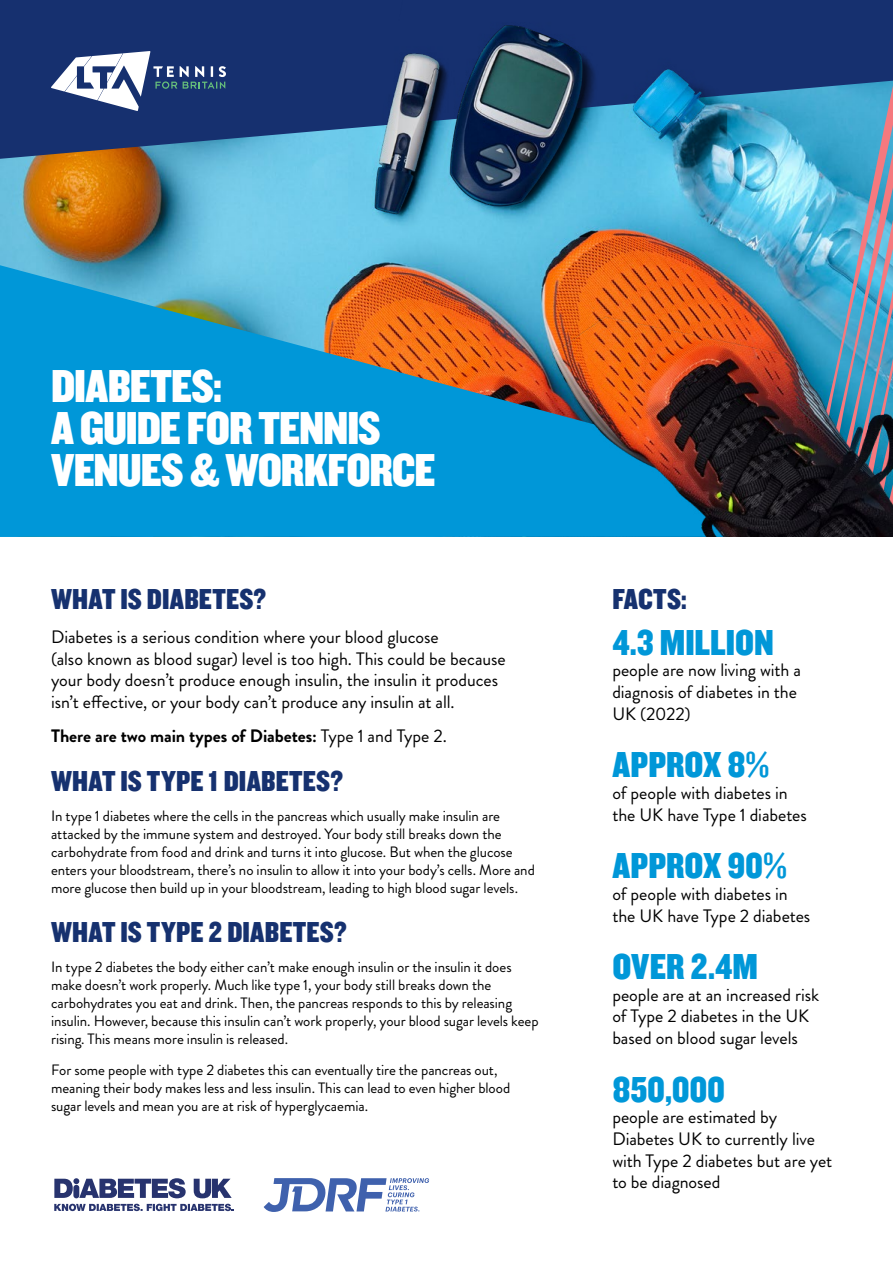
<style>
.page{position:relative;width:893px;height:1263px;background:#fff}
.page>*{position:absolute;margin:0;border:0;box-sizing:border-box;transform-origin:0 0}
.H1_title{font:48px/42px "Knockout 70 Full Welterwt";letter-spacing:-.025em;color:#fff}
.H_-_Stat_Body{font:37.5px "Knockout 70 Full Welterwt";letter-spacing:-.005em;color:#0097d8}
.H_-_H2{font:30px "Knockout 70 Full Welterwt";letter-spacing:.005em;color:#16316f}
.H_-_Stat_Key{font:30px "Knockout 70 Full Welterwt";letter-spacing:.005em;color:#16316f}
.H_-_Stat_Body-2{font:18px/21.6px "Brandon Grotesque";letter-spacing:-.005em;color:#000}
.H_-_Intro_Body{font:18px/21.6px "Brandon Grotesque";letter-spacing:-.005em;color:#000}
.H_-_Intro_Body-2{font:700 18px "Brandon Grotesque";letter-spacing:-.005em;color:#000}
.H_-_Body{font:15px/18px "Brandon Grotesque";letter-spacing:-.005em;color:#000}
.s1{font-weight:400}
</style>
<div class="page">
<img style="left:0;top:159px;width:281px;height:106px">
<svg style="left:0;top:265px;width:281px;height:272px;background:#0d9ad5"></svg>
<svg style="left:0;top:0;width:281px;height:159px;background:#1f3b73"></svg>
<svg style="left:51px;top:51px;width:175px;height:60px"></svg>
<svg style="left:264px;top:1178px;width:165px;height:34px"></svg>
<svg style="left:194px;top:1179px;width:38px;height:19px"></svg>
<svg style="left:54px;top:1178px;width:132px;height:20px"></svg>
<div style="left:73px;top:1185px;width:6px;height:13px;background:#27336e;border-radius:3px"></div>
<svg style="left:54px;top:1204px;width:180px;height:7px"></svg>
<img style="left:281px;top:0;width:612px;height:537px">
<p class="H1_title" style="left:51px;top:363px;width:386px">DIABETES:<br>A GUIDE FOR TENNIS<br>VENUES &amp; WORKFORCE</p>
<p class="H_-_H2" style="left:51px;top:579px;width:217px">WHAT IS DIABETES?</p>
<p class="H_-_Intro_Body" style="left:51px;top:626px;width:456px">Diabetes is a serious condition where your blood glucose<br>(also known as blood sugar) level is too high. This could be because your body doesn’t produce enough insulin, the insulin it produces isn’t effective, or your body can’t produce any insulin at all.</p>
<p class="H_-_Intro_Body-2" style="left:51px;top:723px;width:397px">There are two main types of Diabetes: <span class="s1">Type 1 and Type 2.</span></p>
<p class="H_-_H2" style="left:51px;top:761px;width:294px">WHAT IS TYPE 1 DIABETES?</p>
<p class="H_-_Body" style="left:51px;top:807px;width:485px">In type 1 diabetes where the cells in the pancreas which usually make insulin are attacked by the immune system and destroyed. Your body still breaks down the carbohydrate from food and drink and turns it into glucose. But when the glucose enters your bloodstream, there’s no insulin to allow it into your body’s cells. More and more glucose then build up in your bloodstream, leading to high blood sugar levels.</p>
<p class="H_-_H2" style="left:51px;top:912px;width:297px">WHAT IS TYPE 2 DIABETES?</p>
<p class="H_-_Body" style="left:51px;top:958px;width:489px">In type 2 diabetes the body either can’t make enough insulin or the insulin it does make doesn’t work properly. Much like type 1, your body still breaks down the carbohydrates you eat and drink. Then, the pancreas responds to this by releasing insulin. However, because this insulin can’t work properly, your blood sugar levels keep rising. This means more insulin is released.</p>
<p class="H_-_Body" style="left:51px;top:1061px;width:461px">For some people with type 2 diabetes this can eventually tire the pancreas out, meaning their body makes less and less insulin. This can lead to even higher blood sugar levels and mean you are at risk of hyperglycaemia.</p>
<p class="H_-_Stat_Key" style="left:612px;top:579px;width:76px">FACTS:</p>
<p class="H_-_Stat_Body" style="left:612px;top:618px;width:163px">4.3 MILLION</p>
<p class="H_-_Stat_Body-2" style="left:612px;top:660px;width:190px">people are now living with a diagnosis of diabetes in the<br>UK (2022)</p>
<p class="H_-_Stat_Body" style="left:612px;top:741px;width:159px">APPROX 8%</p>
<p class="H_-_Stat_Body-2" style="left:612px;top:782px;width:196px">of people with diabetes in the UK have Type 1 diabetes</p>
<p class="H_-_Stat_Body" style="left:612px;top:842px;width:176px">APPROX 90%</p>
<p class="H_-_Stat_Body-2" style="left:612px;top:883px;width:199px">of people with diabetes in the UK have Type 2 diabetes</p>
<p class="H_-_Stat_Body" style="left:612px;top:942px;width:147px">OVER 2.4M</p>
<p class="H_-_Stat_Body-2" style="left:612px;top:984px;width:208px">people are at an increased risk of Type 2 diabetes in the UK based on blood sugar levels</p>
<p class="H_-_Stat_Body" style="left:612px;top:1065px;width:114px">850,000</p>
<p class="H_-_Stat_Body-2" style="left:612px;top:1107px;width:221px">people are estimated by<br>Diabetes UK to currently live with Type 2 diabetes but are yet to be diagnosed</p>
</div>
